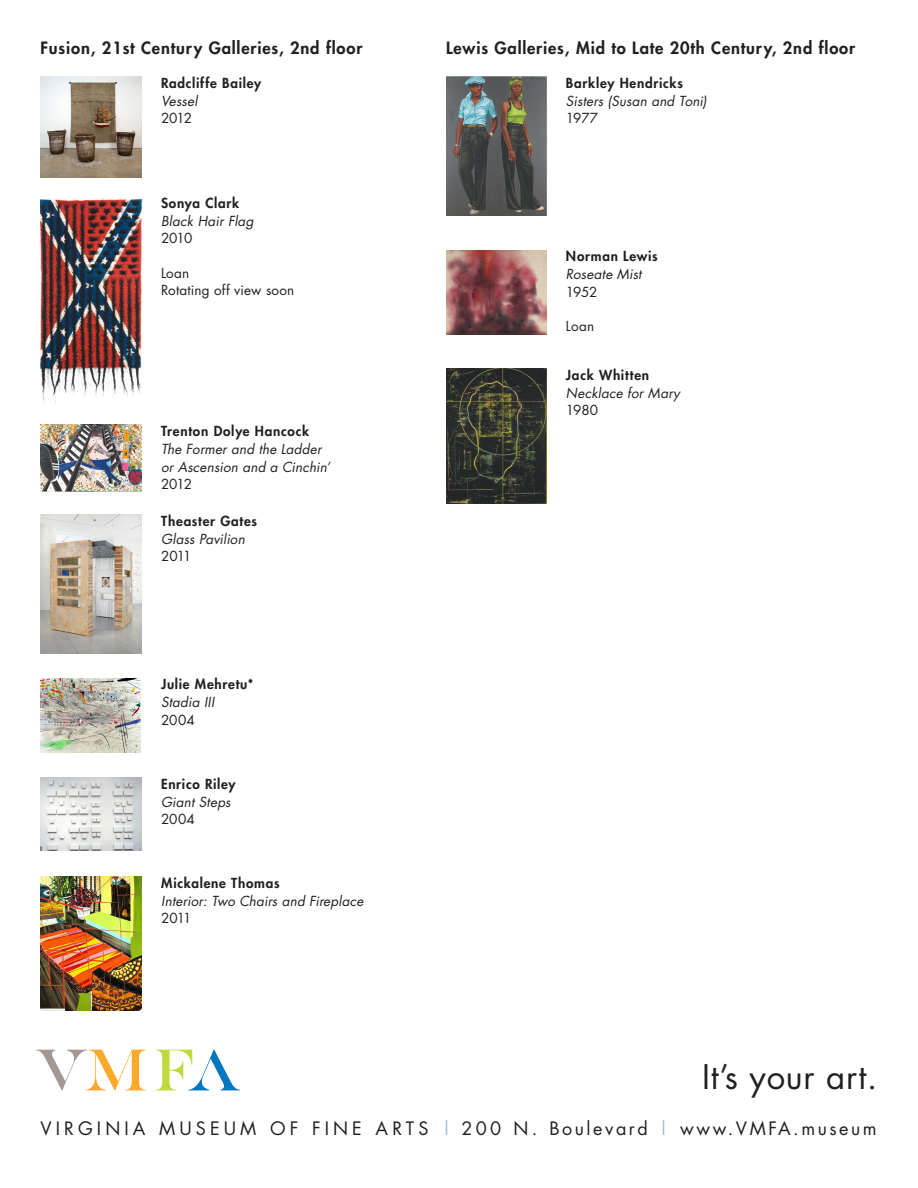
<style>
.page{position:relative;width:918px;height:1188px;background:#fff}
.page>*{position:absolute;margin:0;border:0;box-sizing:border-box;transform-origin:0 0}
.t1{font:33px "Futura";letter-spacing:.02em;color:#231f20}
.t2{font:18px "Futura";letter-spacing:.18em;color:#231f20}
.t3{font:800 16.5px "Futura Std";letter-spacing:.05em;color:#231f20}
.t4{font:italic 13.5px "Futura Std";letter-spacing:.015em;color:#231f20}
.t5{font:800 13.5px "Futura Std";letter-spacing:.055em;color:#231f20}
.t6{font:13.5px "Futura";color:#231f20}
.s1{color:#9fb9e0}
</style>
<div class="page">
<img style="left:40px;top:515px;width:101px;height:139px">
<img style="left:40px;top:777px;width:101px;height:73px">
<img style="left:40px;top:876px;width:101px;height:135px">
<img style="left:446px;top:77px;width:100px;height:139px">
<img style="left:446px;top:250px;width:100px;height:84px">
<img style="left:446px;top:369px;width:100px;height:135px">
<img style="left:40px;top:678px;width:101px;height:75px">
<svg style="left:156px;top:1050px;width:84px;height:40px"></svg>
<svg style="left:36px;top:1050px;width:109px;height:40px"></svg>
<img style="left:40px;top:198px;width:103px;height:205px">
<img style="left:40px;top:77px;width:101px;height:100px">
<img style="left:40px;top:424px;width:101px;height:67px">
<p class="t3" style="left:40px;top:38px;width:323px">Fusion, 21st Century Galleries, 2nd floor</p>
<p class="t5" style="left:161px;top:74px;width:102px">Radcliffe Bailey</p>
<p class="t4" style="left:161px;top:92px;width:38px">Vessel</p>
<p class="t6" style="left:161px;top:109px;width:33px">2012</p>
<p class="t5" style="left:161px;top:195px;width:80px">Sonya Clark</p>
<p class="t4" style="left:161px;top:212px;width:94px">Black Hair Flag</p>
<p class="t6" style="left:161px;top:229px;width:33px">2010</p>
<p class="t6" style="left:161px;top:264px;width:30px">Loan</p>
<p class="t6" style="left:161px;top:281px;width:135px">Rotating off view soon</p>
<p class="t5" style="left:161px;top:422px;width:150px">Trenton Dolye Hancock</p>
<p class="t4" style="left:161px;top:440px;width:162px">The Former and the Ladder</p>
<p class="t4" style="left:161px;top:458px;width:171px">or Ascension and a Cinchin’</p>
<p class="t6" style="left:161px;top:475px;width:33px">2012</p>
<p class="t5" style="left:161px;top:512px;width:97px">Theaster Gates</p>
<p class="t4" style="left:161px;top:530px;width:85px">Glass Pavilion</p>
<p class="t6" style="left:161px;top:547px;width:32px">2011</p>
<p class="t5" style="left:161px;top:676px;width:94px">Julie Mehretu*</p>
<p class="t4" style="left:161px;top:694px;width:55px">Stadia III</p>
<p class="t6" style="left:161px;top:710px;width:35px">2004</p>
<p class="t5" style="left:161px;top:775px;width:76px">Enrico Riley</p>
<p class="t4" style="left:161px;top:793px;width:71px">Giant Steps</p>
<p class="t6" style="left:161px;top:810px;width:35px">2004</p>
<p class="t5" style="left:161px;top:874px;width:120px">Mickalene Thomas</p>
<p class="t4" style="left:161px;top:892px;width:204px">Interior: Two Chairs and Fireplace</p>
<p class="t6" style="left:161px;top:909px;width:32px">2011</p>
<p class="t3" style="left:446px;top:38px;width:411px">Lewis Galleries, Mid to Late 20th Century, 2nd floor</p>
<p class="t5" style="left:566px;top:74px;width:118px">Barkley Hendricks</p>
<p class="t4" style="left:566px;top:92px;width:142px">Sisters (Susan and Toni)</p>
<p class="t6" style="left:566px;top:109px;width:34px">1977</p>
<p class="t5" style="left:566px;top:248px;width:93px">Norman Lewis</p>
<p class="t4" style="left:566px;top:266px;width:77px">Roseate Mist</p>
<p class="t6" style="left:566px;top:282px;width:33px">1952</p>
<p class="t6" style="left:566px;top:317px;width:30px">Loan</p>
<p class="t5" style="left:566px;top:366px;width:85px">Jack Whitten</p>
<p class="t4" style="left:566px;top:384px;width:116px">Necklace for Mary</p>
<p class="t6" style="left:566px;top:401px;width:34px">1980</p>
<p class="t1" style="left:702px;top:1054px;width:177px">It’s your art.</p>
<p class="t2" style="left:40px;top:1116px;width:838px">VIRGINIA MUSEUM OF FINE ARTS <span class="s1">|</span> 200 N. Boulevard <span class="s1">|</span> www.VMFA.museum</p>
</div>
